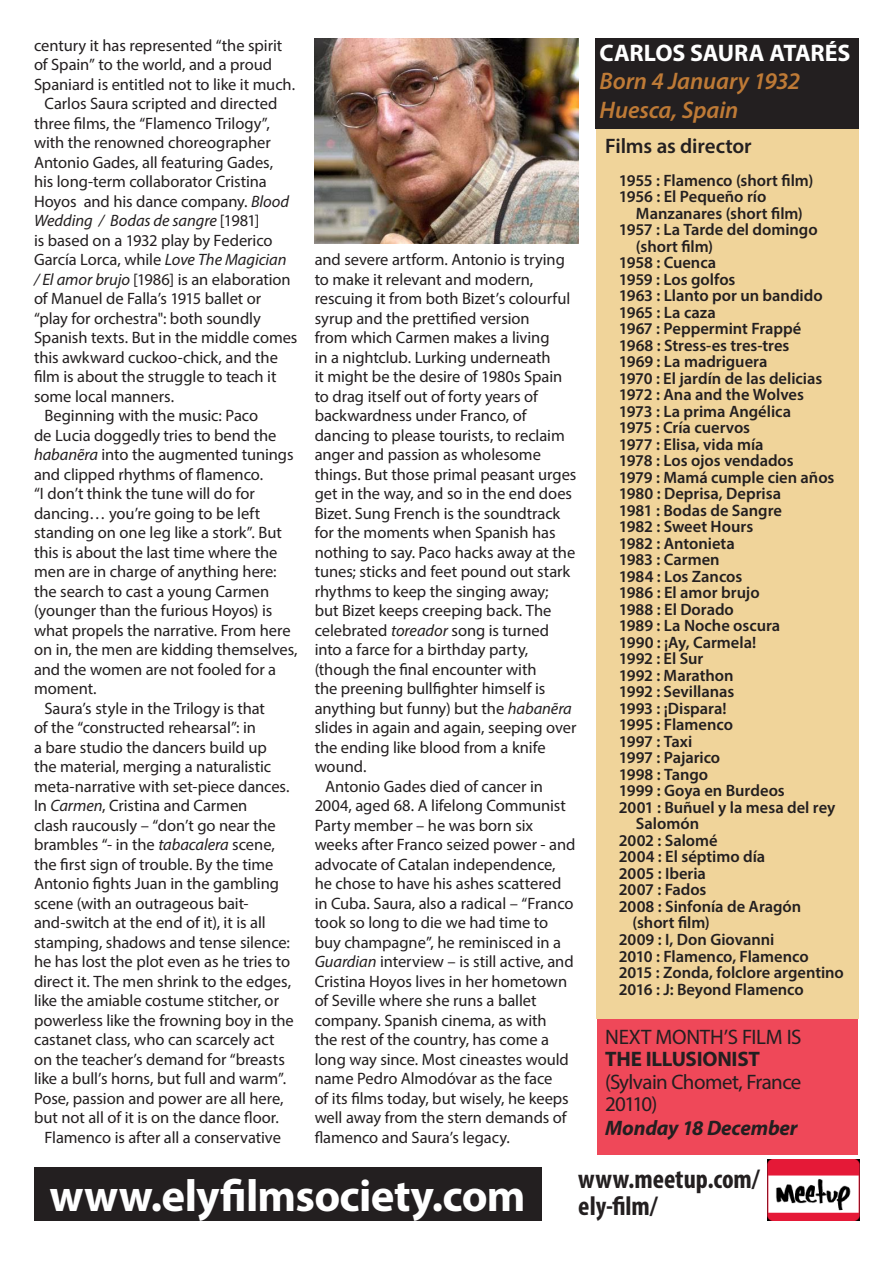
<style>
.page{position:relative;width:893px;height:1263px;background:#fff}
.page>*{position:absolute;margin:0;border:0;box-sizing:border-box;transform-origin:0 0}
.t1{font:700 45px "Myriad Pro";letter-spacing:-.015em;color:#fff}
.t2{font:700 condensed 27px "Myriad Pro";color:#231f20}
.t3{font:italic 600 24px "Myriad Pro";letter-spacing:-.005em;color:#be7a36}
.t4{font:700 24px "Myriad Pro";letter-spacing:-.01em;color:#fff}
.t5{font:21px/22.5px "Myriad Pro";letter-spacing:-.025em;color:#231f20}
.t6{font:italic 700 21px "Myriad Pro";letter-spacing:-.01em;color:#231f20}
.t7{font:600 21px "Myriad Pro";letter-spacing:-.01em;color:#231f20}
.t8{font:700 21px "Myriad Pro";letter-spacing:-.015em;color:#231f20}
.t9{font:16.5px/19.5px "Myriad Pro";letter-spacing:-.005em;color:#231f20}
.t10{font:600 16.5px "Myriad Pro";color:#231f20}
.s1{font-style:italic}
</style>
<div class="page">
<div style="left:34px;top:1167px;width:507px;height:53px;background:#231f20"></div>
<div style="left:597px;top:1019px;width:260px;height:135px;background:#ef4859"></div>
<img style="left:767px;top:1160px;width:92px;height:60px">
<div style="left:597px;top:129px;width:262px;height:890px;background:#f0d49a"></div>
<div style="left:595px;top:38px;width:264px;height:91px;background:#231f20"></div>
<img style="left:315px;top:38px;width:263px;height:205px">
<p class="t9" style="left:34px;top:35px;width:263px">century it has represented “the spirit of Spain” to the world, and a proud<br>Spaniard is entitled not to like it much.</p>
<p class="t9" style="left:34px;top:94px;width:265px;text-indent:10px">Carlos Saura scripted and directed three films, the “Flamenco Trilogy”, with the renowned choreographer Antonio Gades, all featuring Gades,<br>his long-term collaborator Cristina Hoyos and his dance company. <span class="s1">Blood Wedding / Bodas de sangre</span> [1981]<br>is based on a 1932 play by Federico García Lorca, while <span class="s1">Love The Magician<br>/ El amor brujo</span> [1986] is an elaboration of Manuel de Falla’s 1915 ballet or “play for orchestra": both soundly Spanish texts. But in the middle comes this awkward cuckoo-chick, and the film is about the struggle to teach it some local manners.</p>
<p class="t9" style="left:34px;top:406px;width:265px;text-indent:10px">Beginning with the music: Paco<br>de Lucia doggedly tries to bend the <span class="s1">habanẽra</span> into the augmented tunings and clipped rhythms of flamenco.<br>“I don’t think the tune will do for dancing… you’re going to be left standing on one leg like a stork”. But this is about the last time where the men are in charge of anything here: the search to cast a young Carmen (younger than the furious Hoyos) is what propels the narrative. From here on in, the men are kidding themselves, and the women are not fooled for a moment.</p>
<p class="t9" style="left:34px;top:698px;width:261px;text-indent:10px">Saura’s style in the Trilogy is that<br>of the “constructed rehearsal”: in<br>a bare studio the dancers build up<br>the material, merging a naturalistic meta-narrative with set-piece dances.<br>In <span class="s1">Carmen</span>, Cristina and Carmen<br>clash raucously – “don’t go near the brambles “- in the <span class="s1">tabacalera</span> scene, the first sign of trouble. By the time Antonio fights Juan in the gambling scene (with an outrageous bait&shy;and-switch at the end of it), it is all stamping, shadows and tense silence: he has lost the plot even as he tries to direct it. The men shrink to the edges, like the amiable costume stitcher, or powerless like the frowning boy in the castanet class, who can scarcely act on the teacher’s demand for “breasts like a bull’s horns, but full and warm”.<br>Pose, passion and power are all here, but not all of it is on the dance floor.</p>
<p class="t9" style="left:45px;top:1127px;width:238px">Flamenco is after all a conservative</p>
<p class="t4" style="left:600px;top:37px;width:252px">CARLOS SAURA ATARÉS</p>
<p class="t3" style="left:600px;top:66px;width:202px">Born 4 January 1932</p>
<p class="t3" style="left:600px;top:95px;width:140px">Huesca, Spain</p>
<p class="t7" style="left:605px;top:132px;width:148px">Films as director</p>
<p class="t10" style="left:619px;top:170px;width:196px">1955 : Flamenco (short film)</p>
<p class="t10" style="left:619px;top:186px;width:149px">1956 : El Pequeño río</p>
<p class="t10" style="left:636px;top:203px;width:168px">Manzanares (short film)</p>
<p class="t10" style="left:619px;top:219px;width:200px">1957 : La Tarde del domingo</p>
<p class="t10" style="left:636px;top:236px;width:79px">(short film)</p>
<p class="t10" style="left:619px;top:252px;width:99px">1958 : Cuenca</p>
<p class="t10" style="left:619px;top:269px;width:118px">1959 : Los golfos</p>
<p class="t10" style="left:619px;top:285px;width:205px">1963 : Llanto por un bandido</p>
<p class="t10" style="left:619px;top:302px;width:98px">1965 : La caza</p>
<p class="t10" style="left:619px;top:318px;width:184px">1967 : Peppermint Frappé</p>
<p class="t10" style="left:619px;top:335px;width:172px">1968 : Stress-es tres-tres</p>
<p class="t10" style="left:619px;top:351px;width:150px">1969 : La madriguera</p>
<p class="t10" style="left:619px;top:368px;width:205px">1970 : El jardín de las delicias</p>
<p class="t10" style="left:619px;top:384px;width:187px">1972 : Ana and the Wolves</p>
<p class="t10" style="left:619px;top:401px;width:174px">1973 : La prima Angélica</p>
<p class="t10" style="left:619px;top:417px;width:133px">1975 : Cría cuervos</p>
<p class="t10" style="left:619px;top:434px;width:146px">1977 : Elisa, vida mía</p>
<p class="t10" style="left:619px;top:450px;width:176px">1978 : Los ojos vendados</p>
<p class="t10" style="left:619px;top:467px;width:217px">1979 : Mamá cumple cien años</p>
<p class="t10" style="left:619px;top:483px;width:164px">1980 : Deprisa, Deprisa</p>
<p class="t10" style="left:619px;top:500px;width:165px">1981 : Bodas de Sangre</p>
<p class="t10" style="left:619px;top:516px;width:136px">1982 : Sweet Hours</p>
<p class="t10" style="left:619px;top:533px;width:117px">1982 : Antonieta</p>
<p class="t10" style="left:619px;top:549px;width:102px">1983 : Carmen</p>
<p class="t10" style="left:619px;top:566px;width:125px">1984 : Los Zancos</p>
<p class="t10" style="left:619px;top:582px;width:142px">1986 : El amor brujo</p>
<p class="t10" style="left:619px;top:599px;width:117px">1988 : El Dorado</p>
<p class="t10" style="left:619px;top:615px;width:163px">1989 : La Noche oscura</p>
<p class="t10" style="left:619px;top:632px;width:139px">1990 : ¡Ay, Carmela!</p>
<p class="t10" style="left:619px;top:648px;width:86px">1992 : El Sur</p>
<p class="t10" style="left:619px;top:665px;width:116px">1992 : Marathon</p>
<p class="t10" style="left:619px;top:681px;width:117px">1992 : Sevillanas</p>
<p class="t10" style="left:619px;top:698px;width:109px">1993 : ¡Dispara!</p>
<p class="t10" style="left:619px;top:714px;width:116px">1995 : Flamenco</p>
<p class="t10" style="left:619px;top:731px;width:75px">1997 : Taxi</p>
<p class="t10" style="left:619px;top:747px;width:103px">1997 : Pajarico</p>
<p class="t10" style="left:619px;top:764px;width:91px">1998 : Tango</p>
<p class="t10" style="left:619px;top:780px;width:167px">1999 : Goya en Burdeos</p>
<p class="t10" style="left:619px;top:797px;width:218px">2001 : Buñuel y la mesa del rey</p>
<p class="t10" style="left:636px;top:813px;width:65px">Salomón</p>
<p class="t10" style="left:619px;top:830px;width:100px">2002 : Salomé</p>
<p class="t10" style="left:619px;top:846px;width:148px">2004 : El séptimo día</p>
<p class="t10" style="left:619px;top:863px;width:89px">2005 : Iberia</p>
<p class="t10" style="left:619px;top:879px;width:89px">2007 : Fados</p>
<p class="t10" style="left:619px;top:896px;width:184px">2008 : Sinfonía de Aragón</p>
<p class="t10" style="left:633px;top:912px;width:79px">(short film)</p>
<p class="t10" style="left:619px;top:929px;width:157px">2009 : I, Don Giovanni</p>
<p class="t10" style="left:619px;top:945px;width:191px">2010 : Flamenco, Flamenco</p>
<p class="t10" style="left:619px;top:962px;width:227px">2015 : Zonda, folclore argentino</p>
<p class="t10" style="left:619px;top:978px;width:186px">2016 : J: Beyond Flamenco</p>
<p class="t9" style="left:315px;top:250px;width:263px">and severe artform. Antonio is trying to make it relevant and modern, rescuing it from both Bizet’s colourful syrup and the prettified version<br>from which Carmen makes a living<br>in a nightclub. Lurking underneath<br>it might be the desire of 1980s Spain to drag itself out of forty years of backwardness under Franco, of dancing to please tourists, to reclaim anger and passion as wholesome things. But those primal peasant urges get in the way, and so in the end does Bizet. Sung French is the soundtrack for the moments when Spanish has nothing to say. Paco hacks away at the tunes; sticks and feet pound out stark rhythms to keep the singing away; but Bizet keeps creeping back. The celebrated <span class="s1">toreador</span> song is turned into a farce for a birthday party, (though the final encounter with<br>the preening bullfighter himself is anything but funny) but the <span class="s1">habanẽra </span>slides in again and again, seeping over the ending like blood from a knife wound.</p>
<p class="t9" style="left:315px;top:776px;width:262px;text-indent:10px">Antonio Gades died of cancer in 2004, aged 68. A lifelong Communist Party member – he was born six weeks after Franco seized power - and advocate of Catalan independence, he chose to have his ashes scattered in Cuba. Saura, also a radical – “Franco took so long to die we had time to buy champagne”, he reminisced in a <span class="s1">Guardian</span> interview – is still active, and Cristina Hoyos lives in her hometown of Seville where she runs a ballet company. Spanish cinema, as with<br>the rest of the country, has come a long way since. Most cineastes would name Pedro Almodóvar as the face<br>of its films today, but wisely, he keeps well away from the stern demands of flamenco and Saura’s legacy.</p>
<p class="t5" style="left:605px;top:1025px;width:198px">NEXT MONTH’S FILM IS</p>
<p class="t8" style="left:605px;top:1045px;width:156px">THE ILLUSIONIST</p>
<p class="t5" style="left:605px;top:1070px;width:198px">(Sylvain Chomet, France<br>20110)</p>
<p class="t6" style="left:605px;top:1114px;width:194px">Monday 18 December</p>
<p class="t2" style="left:578px;top:1162px;width:183px">www.meetup.com/</p>
<p class="t2" style="left:578px;top:1189px;width:81px">ely-film/</p>
<p class="t1" style="left:50px;top:1166px;width:477px">www.elyfilmsociety.com</p>
</div>
